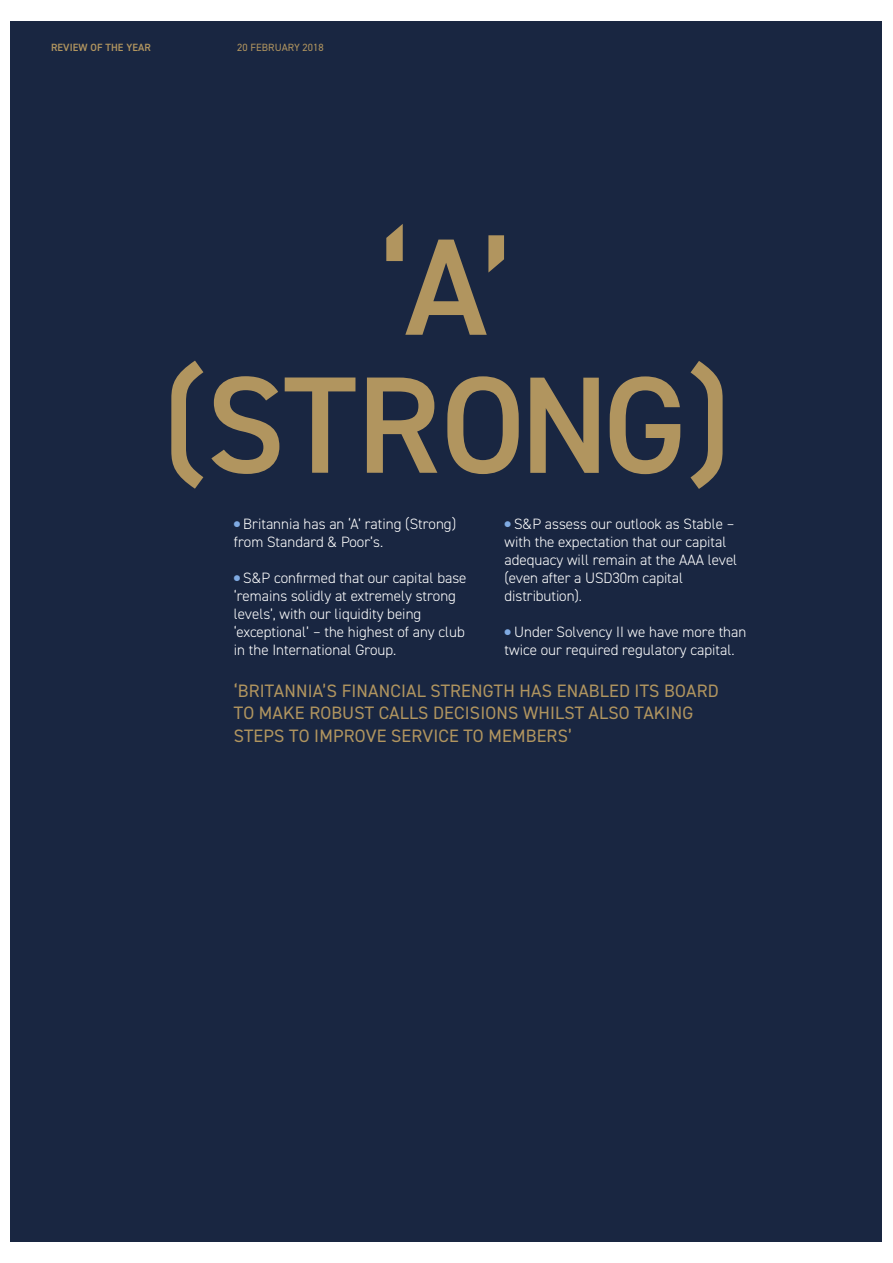
<style>
.page{position:relative;width:893px;height:1263px;background:#fff}
.page>*{position:absolute;margin:0;border:0;box-sizing:border-box;transform-origin:0 0}
.t1{font:600 138px/138px "DIN2014";letter-spacing:-.01em;color:#b1955f;text-align:center}
.t2{font:18px/22.5px "DIN2014";letter-spacing:.01em;color:#b1955f}
.t3{font:300 15px/18px "DIN2014";color:#fff}
.t4{font:600 10.5px "DIN2014";letter-spacing:.01em;color:#b1955f}
.t5{font:10.5px "DIN2014";color:#b1955f}
.s1{color:#7faae2}
</style>
<div class="page">
<div style="left:11px;top:21px;width:871px;height:1221px;background:#192641"></div>
<p class="t4" style="left:51px;top:43px;width:101px">REVIEW OF THE YEAR</p>
<p class="t5" style="left:237px;top:43px;width:88px">20 FEBRUARY 2018</p>
<h1 class="t1" style="left:162px;top:231px;width:570px">‘A’ (STRONG)</h1>
<p class="t3" style="left:234px;top:516px;width:224px"><span class="s1">●</span> Britannia has an ‘A’ rating (Strong) from Standard &amp; Poor’s.</p>
<p class="t3" style="left:234px;top:570px;width:234px"><span class="s1">●</span> S&amp;P confirmed that our capital base ‘remains solidly at extremely strong levels’, with our liquidity being ‘exceptional’ – the highest of any club in the International Group.</p>
<p class="t3" style="left:505px;top:516px;width:234px"><span class="s1">●</span> S&amp;P assess our outlook as Stable – with the expectation that our capital adequacy will remain at the AAA level (even after a USD30m capital distribution).</p>
<p class="t3" style="left:505px;top:624px;width:243px"><span class="s1">●</span> Under Solvency II we have more than twice our required regulatory capital.</p>
<p class="t2" style="left:234px;top:681px;width:486px">‘BRITANNIA’S FINANCIAL STRENGTH HAS ENABLED ITS BOARD<br>TO MAKE ROBUST CALLS DECISIONS WHILST ALSO TAKING<br>STEPS TO IMPROVE SERVICE TO MEMBERS’</p>
</div>
